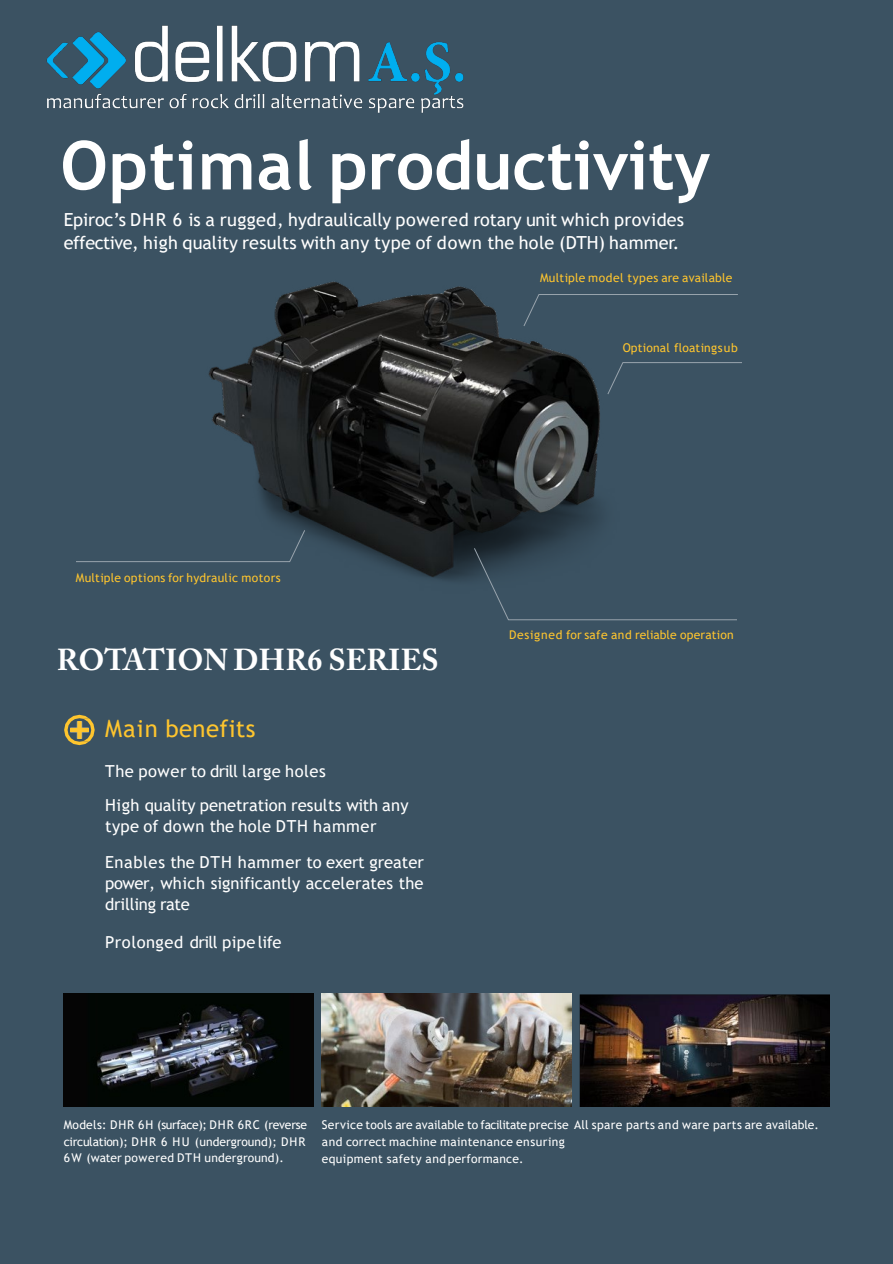
<style>
.page{position:relative;width:893px;height:1264px;background:#fff}
.page>*{position:absolute;margin:0;border:0;box-sizing:border-box;transform-origin:0 0}
.t1{font:700 67.5px "Trebuchet MS";letter-spacing:-.005em;color:#fff}
.t2{font:700 30px "Adobe Caslon Pro";letter-spacing:-.005em;color:#fff}
.t3{font:24px "Trebuchet MS";letter-spacing:.02em;color:#fec52e}
.t4{font:18px/23.4px "Trebuchet MS";letter-spacing:.005em;color:#fff}
.t5{font:16.5px/21px "Trebuchet MS";letter-spacing:.01em;color:#fff}
.t6{font:16.5px "Trebuchet MS";letter-spacing:.03em;color:#fff}
.t7{font:12px/16.5px "Trebuchet MS";letter-spacing:.02em;color:#fff}
.t8{font:12px "Trebuchet MS";letter-spacing:.02em;color:#fec52e}
</style>
<div class="page">
<div style="left:0;top:0;width:892px;height:1263px;background:#3b5262"></div>
<img style="left:136px;top:281px;width:587px;height:340px">
<img style="left:64px;top:993px;width:249px;height:113px">
<img style="left:322px;top:993px;width:249px;height:113px">
<img style="left:580px;top:994px;width:249px;height:112px">
<svg style="left:473px;top:547px;width:264px;height:73px"></svg>
<svg style="left:64px;top:714px;width:31px;height:31px"></svg>
<svg style="left:523px;top:294px;width:215px;height:33px"></svg>
<svg style="left:607px;top:362px;width:135px;height:33px"></svg>
<svg style="left:76px;top:529px;width:230px;height:33px"></svg>
<img style="left:46px;top:25px;width:418px;height:88px">
<h2 class="t1" style="left:60px;top:123px;width:651px">Optimal productivity</h2>
<p class="t4" style="left:64px;top:208px;width:622px">Epiroc’s DHR 6 is a rugged, hydraulically powered rotary unit which provides effective, high quality results with any type of down the hole (DTH) hammer.</p>
<p class="t8" style="left:540px;top:270px;width:194px">Multiple model types are available</p>
<p class="t8" style="left:622px;top:340px;width:117px">Optional floatingsub</p>
<p class="t8" style="left:76px;top:569px;width:206px">Multiple options for hydraulic motors</p>
<p class="t2" style="left:57px;top:642px;width:383px">ROTATION DHR6 SERIES</p>
<p class="t3" style="left:105px;top:713px;width:152px">Main benefits</p>
<p class="t6" style="left:105px;top:760px;width:222px">The power to drill large holes</p>
<p class="t5" style="left:105px;top:794px;width:305px">High quality penetration results with any type of down the hole DTH hammer</p>
<p class="t5" style="left:105px;top:851px;width:320px;text-align:justify">Enables the DTH hammer to exert greater power, which significantly accelerates the drilling rate</p>
<p class="t5" style="left:105px;top:931px;width:178px">Prolonged drill pipe life</p>
<p class="t8" style="left:509px;top:627px;width:226px">Designed for safe and reliable operation</p>
<p class="t7" style="left:64px;top:1116px;width:245px">Models: DHR 6H (surface); DHR 6RC (reverse circulation); DHR 6 HU (underground); DHR<br>6W (water powered DTH underground).</p>
<p class="t7" style="left:322px;top:1116px;width:498px">Service tools are available to facilitate precise All spare parts and ware parts are available. and correct machine maintenance ensuring</p>
<p class="t7" style="left:322px;top:1150px;width:203px">equipment safety andperformance.</p>
</div>
